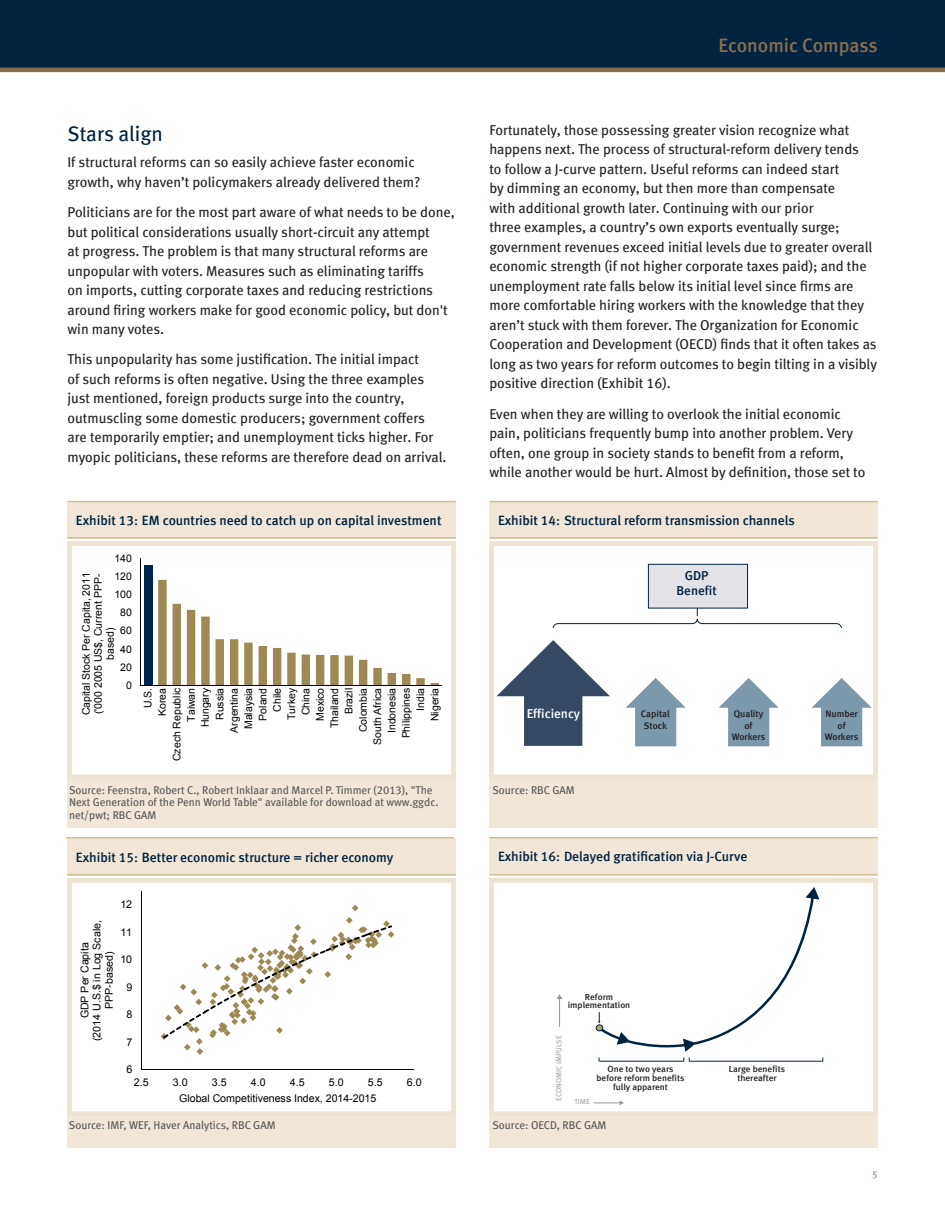
<style>
.page{position:relative;width:945px;height:1215px;background:#fff}
.page>*{position:absolute;margin:0;border:0;box-sizing:border-box;transform-origin:0 0}
.Subtitles{font:21px "Meta Book LF";color:#002340}
.t1{font:19.5px "Meta Medium LF";color:#8b6d4c}
.Copy{font:14.25px/19.5px "Meta Book LF";color:#231f20}
.Chart_title{font:13.5px "Meta Medium LF";color:#002340}
.t2{font:12.9px "Meta Medium LF";color:#fff}
.t3{font:12.9px/15.5px "Meta Medium LF";color:#002340;text-align:center}
.Source{font:11.25px/12.8px "Meta Book LF";color:#57585a}
.t4{font:10.65px/12.1px "Arial";letter-spacing:-.005em;color:#000;text-align:center}
.t5{font:10.5px/14.4px "Arial";letter-spacing:-.005em;color:#000;text-align:right}
.t6{font:9.75px "Meta Book LF";color:#7e879b}
.t7{font:9.45px/11.4px "Meta Medium LF";color:#231f20;text-align:center}
.t8{font:8.85px/8.9px "Meta Medium LF";color:#231f20;text-align:center;scale:1.04 1}
.t9{font:7.65px "Meta Normal LF Caps";color:#939598;scale:.96 1}
.t10{font:7.35px "Meta Normal LF Caps";color:#939598;scale:1.04 1}
</style>
<div class="page">
<div style="left:0;top:0;width:945px;height:68px;background:#002340"></div>
<hr style="left:0;top:68px;width:945px;height:4px;background:#8b6d4c">
<div style="left:67px;top:541px;width:389px;height:287px;background:#f1e6d8"></div>
<div style="left:67px;top:878px;width:389px;height:270px;background:#f1e6d8"></div>
<div style="left:70px;top:881px;width:383px;height:233px;background:#fff"></div>
<hr style="left:141px;top:891px;width:1px;height:179px;background:#000">
<hr style="left:141px;top:1070px;width:273px;height:1px;background:#000">
<svg style="left:352px;top:905px;width:7px;height:6px"></svg>
<svg style="left:161px;top:917px;width:233px;height:138px"></svg>
<div style="left:67px;top:878px;width:389px;height:238px;border:4px solid #eee2d1"></div>
<div style="left:67px;top:838px;width:389px;height:37px;background:#f1e6d8"></div>
<hr style="left:67px;top:874px;width:389px;height:1px;background:#d1bd95">
<div style="left:489px;top:878px;width:389px;height:270px;background:#f1e6d8"></div>
<div style="left:492px;top:881px;width:383px;height:233px;background:#fff"></div>
<hr style="left:599px;top:1061px;width:85px;height:1px;background:#002340">
<hr style="left:689px;top:1061px;width:134px;height:1px;background:#002340">
<svg style="left:596px;top:887px;width:223px;height:165px"></svg>
<svg style="left:557px;top:994px;width:6px;height:33px"></svg>
<svg style="left:594px;top:1100px;width:30px;height:5px"></svg>
<div style="left:489px;top:878px;width:389px;height:238px;border:4px solid #eee2d1"></div>
<div style="left:489px;top:837px;width:389px;height:38px;background:#f1e6d8"></div>
<div style="left:70px;top:544px;width:383px;height:233px;background:#fff"></div>
<div style="left:144px;top:565px;width:8px;height:121px;background:#00254b"></div>
<svg style="left:158px;top:580px;width:281px;height:105px"></svg>
<hr style="left:141px;top:559px;width:1px;height:126px;background:#000">
<hr style="left:141px;top:685px;width:301px;height:1px;background:#000">
<div style="left:67px;top:541px;width:389px;height:238px;border:4px solid #eee2d1"></div>
<div style="left:67px;top:501px;width:389px;height:38px;background:#f1e6d8"></div>
<hr style="left:67px;top:501px;width:389px;height:1px;background:#d1bd95">
<hr style="left:67px;top:537px;width:389px;height:2px;background:#d1bd95">
<div style="left:489px;top:541px;width:389px;height:287px;background:#f1e6d8"></div>
<div style="left:492px;top:544px;width:383px;height:233px;background:#fff"></div>
<div style="left:524px;top:689px;width:58px;height:57px;background:#364963"></div>
<svg style="left:497px;top:640px;width:113px;height:56px"></svg>
<div style="left:635px;top:704px;width:41px;height:42px;background:#7c98ab"></div>
<svg style="left:626px;top:678px;width:60px;height:30px"></svg>
<div style="left:728px;top:704px;width:41px;height:42px;background:#7c98ab"></div>
<svg style="left:719px;top:678px;width:60px;height:30px"></svg>
<div style="left:648px;top:564px;width:100px;height:44px;background:#e2e2e7"></div>
<div style="left:648px;top:564px;width:100px;height:44px;border:1px solid #002340"></div>
<div style="left:821px;top:704px;width:41px;height:42px;background:#7c98ab"></div>
<svg style="left:812px;top:678px;width:60px;height:30px"></svg>
<svg style="left:553px;top:608px;width:289px;height:20px"></svg>
<div style="left:489px;top:541px;width:389px;height:238px;border:4px solid #eee2d1"></div>
<div style="left:489px;top:501px;width:389px;height:38px;background:#f1e6d8"></div>
<hr style="left:489px;top:501px;width:389px;height:1px;background:#d1bd95">
<hr style="left:489px;top:537px;width:389px;height:2px;background:#d1bd95">
<hr style="left:489px;top:874px;width:389px;height:1px;background:#d1bd95">
<hr style="left:489px;top:837px;width:389px;height:1px;background:#d1bd95">
<hr style="left:66px;top:837px;width:388px;height:1px;background:#d1bd95">
<p class="Subtitles" style="left:68px;top:121px;width:97px">Stars align</p>
<p class="Copy" style="left:68px;top:152px;width:354px">If structural reforms can so easily achieve faster economic growth, why haven’t policymakers already delivered them?</p>
<p class="Copy" style="left:68px;top:202px;width:389px">Politicians are for the most part aware of what needs to be done, but political considerations usually short-circuit any attempt<br>at progress. The problem is that many structural reforms are unpopular with voters. Measures such as eliminating tariffs<br>on imports, cutting corporate taxes and reducing restrictions around firing workers make for good economic policy, but don't win many votes.</p>
<p class="Copy" style="left:68px;top:350px;width:381px">This unpopularity has some justification. The initial impact<br>of such reforms is often negative. Using the three examples just mentioned, foreign products surge into the country, outmuscling some domestic producers; government coffers are temporarily emptier; and unemployment ticks higher. For myopic politicians, these reforms are therefore dead on arrival.</p>
<p class="Chart_title" style="left:76px;top:512px;width:367px">Exhibit 13: EM countries need to catch up on capital investment</p>
<p class="t5" style="left:114px;top:551px;width:19px">140</p>
<p class="t5" style="left:114px;top:569px;width:19px">120</p>
<p class="t5" style="left:80px;top:715px;width:144px;line-height:12px;text-align:center;rotate:-90deg">Capital Stock Per Capita, 2011 ('000 2005 US$, Current PPP&shy;based)</p>
<p class="t5" style="left:114px;top:587px;width:19px">100</p>
<p class="t5" style="left:120px;top:606px;width:13px">80</p>
<p class="t5" style="left:120px;top:624px;width:13px">60</p>
<p class="t5" style="left:120px;top:642px;width:13px">40</p>
<p class="t5" style="left:120px;top:660px;width:13px">20</p>
<p class="t5" style="left:126px;top:678px;width:7px">0</p>
<p class="t5" style="left:141px;top:761px;width:75px;rotate:-90deg">U.S.<br>Korea<br>Czech Republic<br>Taiwan<br>Hungary<br>Russia<br>Argentina<br>Malaysia<br>Poland<br>Chile<br>Turkey<br>China<br>Mexico<br>Thailand<br>Brazil<br>Colombia<br>South Africa<br>Indonesia<br>Philippines<br>India<br>Nigeria</p>
<p class="Source" style="left:69px;top:783px;width:371px">Source: Feenstra, Robert C., Robert Inklaar and Marcel P. Timmer (2013), "The<br>Next Generation of the Penn World Table" available for download at www.ggdc. net/pwt; RBC GAM</p>
<p class="Chart_title" style="left:76px;top:849px;width:319px">Exhibit 15: Better economic structure = richer economy</p>
<p class="t4" style="left:120px;top:898px;width:13px">12</p>
<p class="t4" style="left:79px;top:1041px;width:123px;rotate:-90deg">GDP Per Capita<br>(2014 U.S.$ in Log Scale,<br>PPP-based)</p>
<p class="t4" style="left:120px;top:926px;width:13px">11</p>
<p class="t4" style="left:120px;top:953px;width:13px">10</p>
<p class="t4" style="left:126px;top:981px;width:7px">9</p>
<p class="t4" style="left:126px;top:1008px;width:7px">8</p>
<p class="t4" style="left:126px;top:1036px;width:7px">7</p>
<p class="t4" style="left:126px;top:1063px;width:7px">6</p>
<p class="t4" style="left:134px;top:1076px;width:16px">2.5</p>
<p class="t4" style="left:173px;top:1076px;width:16px">3.0</p>
<p class="t4" style="left:212px;top:1076px;width:16px">3.5</p>
<p class="t4" style="left:251px;top:1076px;width:16px">4.0</p>
<p class="t4" style="left:290px;top:1076px;width:16px">4.5</p>
<p class="t4" style="left:329px;top:1076px;width:16px">5.0</p>
<p class="t4" style="left:368px;top:1076px;width:16px">5.5</p>
<p class="t4" style="left:407px;top:1076px;width:16px">6.0</p>
<p class="t4" style="left:179px;top:1092px;width:199px">Global Competitiveness Index, 2014-2015</p>
<p class="Source" style="left:69px;top:1118px;width:208px">Source: IMF, WEF, Haver Analytics, RBC GAM</p>
<h2 class="t1" style="left:719px;top:34px;width:161px">Economic Compass</h2>
<p class="Copy" style="left:489px;top:120px;width:389px">Fortunately, those possessing greater vision recognize what happens next. The process of structural-reform delivery tends<br>to follow a J-curve pattern. Useful reforms can indeed start<br>by dimming an economy, but then more than compensate<br>with additional growth later. Continuing with our prior<br>three examples, a country’s own exports eventually surge; government revenues exceed initial levels due to greater overall economic strength (if not higher corporate taxes paid); and the unemployment rate falls below its initial level since firms are more comfortable hiring workers with the knowledge that they aren’t stuck with them forever. The Organization for Economic Cooperation and Development (OECD) finds that it often takes as long as two years for reform outcomes to begin tilting in a visibly positive direction (Exhibit 16).</p>
<p class="Copy" style="left:489px;top:404px;width:378px">Even when they are willing to overlook the initial economic pain, politicians frequently bump into another problem. Very often, one group in society stands to benefit from a reform, while another would be hurt. Almost by definition, those set to</p>
<p class="Chart_title" style="left:498px;top:512px;width:298px">Exhibit 14: Structural reform transmission channels</p>
<p class="t2" style="left:527px;top:707px;width:55px">Efficiency</p>
<p class="Source" style="left:492px;top:783px;width:84px">Source: RBC GAM</p>
<p class="t3" style="left:677px;top:567px;width:42px">GDP<br>Benefit</p>
<p class="t7" style="left:641px;top:708px;width:30px">Capital<br>Stock</p>
<p class="t7" style="left:732px;top:708px;width:35px">Quality of<br>Workers</p>
<p class="Chart_title" style="left:498px;top:849px;width:251px">Exhibit 16: Delayed gratification via J-Curve</p>
<p class="t7" style="left:825px;top:708px;width:35px">Number of<br>Workers</p>
<p class="t8" style="left:568px;top:993px;width:62px;line-height:8.4px">Reform implementation</p>
<p class="t9" style="left:555px;top:1101px;width:70px;rotate:-90deg">ECONOMIC IMPULSE</p>
<p class="t8" style="left:596px;top:1064px;width:86px">One to two years before reform benefits fully apparent</p>
<p class="t8" style="left:729px;top:1064px;width:56px">Large benefits thereafter</p>
<p class="t10" style="left:574px;top:1098px;width:17px">TIME</p>
<p class="Source" style="left:492px;top:1118px;width:115px">Source: OECD, RBC GAM</p>
<p class="t6" style="left:872px;top:1168px;width:7px">5</p>
</div>
